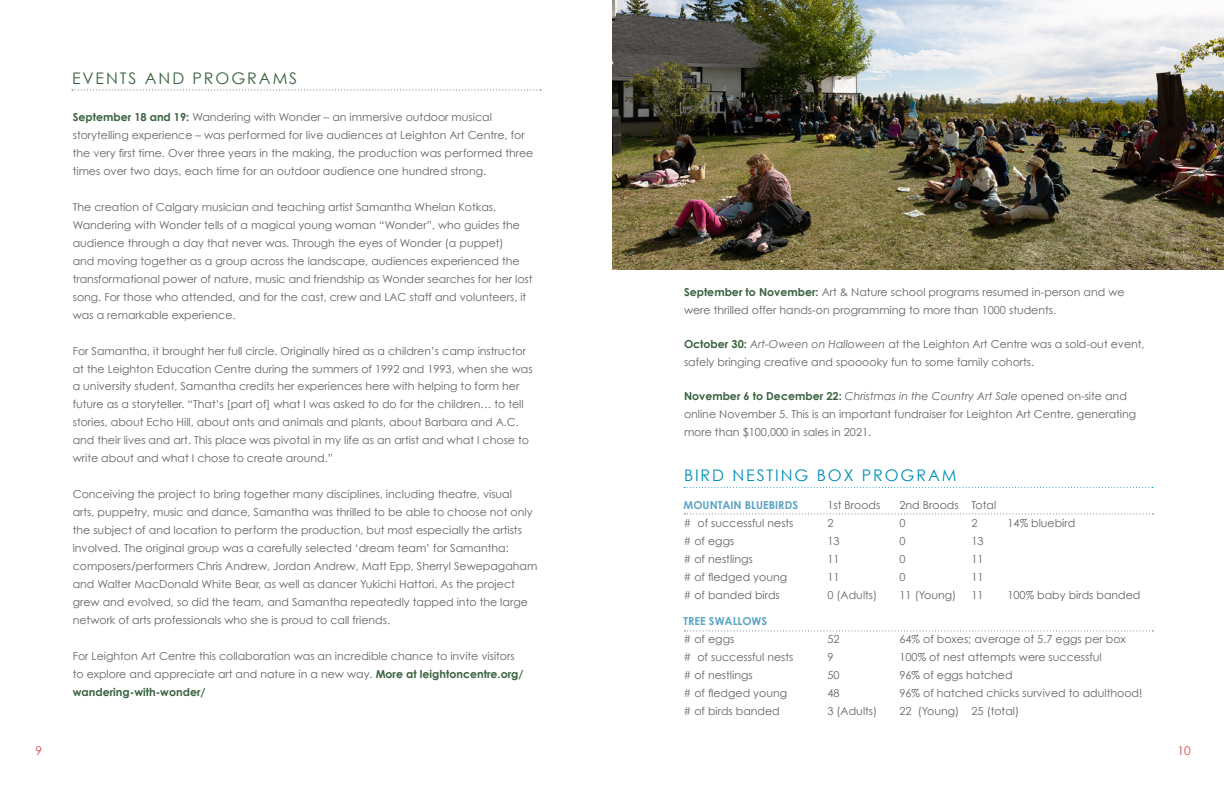
<style>
.page{position:relative;width:1224px;height:792px;background:#fff}
.page>*{position:absolute;margin:0;border:0;box-sizing:border-box;transform-origin:0 0}
.t1{font:16px "Century Gothic";letter-spacing:.12em;color:#0090b6}
.t2{font:16px "Century Gothic";letter-spacing:.12em;color:#3a6240}
.t3{font:12px "Century Gothic";color:#d9484a}
.t4{font:11px/18px "Century Gothic";color:#626466}
.t5{font:700 11px "Century Gothic";color:#5aa4c4}
.s1{font-weight:700;color:#3a6240}
.s2{font-style:italic}
</style>
<div class="page">
<svg style="left:72px;top:90px;width:469px;height:1px"></svg>
<img style="left:612px;top:0;width:612px;height:270px">
<svg style="left:684px;top:487px;width:469px;height:1px"></svg>
<svg style="left:684px;top:513px;width:469px;height:1px"></svg>
<svg style="left:684px;top:630px;width:469px;height:1px"></svg>
<h1 class="t2" style="left:72px;top:67px;width:227px">EVENTS AND PROGRAMS</h1>
<p class="t4" style="left:73px;top:107px;width:462px"><span class="s1">September 18 and 19:</span> Wandering with Wonder – an immersive outdoor musical storytelling experience – was performed for live audiences at Leighton Art Centre, for the very first time. Over three years in the making, the production was performed three times over two days, each time for an outdoor audience one hundred strong.</p>
<p class="t4" style="left:73px;top:197px;width:461px">The creation of Calgary musician and teaching artist Samantha Whelan Kotkas, Wandering with Wonder tells of a magical young woman “Wonder”, who guides the audience through a day that never was. Through the eyes of Wonder (a puppet)<br>and moving together as a group across the landscape, audiences experienced the transformational power of nature, music and friendship as Wonder searches for her lost song. For those who attended, and for the cast, crew and LAC staff and volunteers, it was a remarkable experience.</p>
<p class="t4" style="left:73px;top:341px;width:461px">For Samantha, it brought her full circle. Originally hired as a children’s camp instructor at the Leighton Education Centre during the summers of 1992 and 1993, when she was a university student, Samantha credits her experiences here with helping to form her future as a storyteller. “That’s [part of] what I was asked to do for the children… to tell stories, about Echo Hill, about ants and animals and plants, about Barbara and A.C. and their lives and art. This place was pivotal in my life as an artist and what I chose to write about and what I chose to create around.”</p>
<p class="t4" style="left:73px;top:485px;width:466px">Conceiving the project to bring together many disciplines, including theatre, visual<br>arts, puppetry, music and dance, Samantha was thrilled to be able to choose not only the subject of and location to perform the production, but most especially the artists involved. The original group was a carefully selected ‘dream team’ for Samantha: composers/performers Chris Andrew, Jordan Andrew, Matt Epp, Sherryl Sewepagaham and Walter MacDonald White Bear, as well as dancer Yukichi Hattori. As the project grew and evolved, so did the team, and Samantha repeatedly tapped into the large network of arts professionals who she is proud to call friends.</p>
<p class="t4" style="left:73px;top:647px;width:452px">For Leighton Art Centre this collaboration was an incredible chance to invite visitors to explore and appreciate art and nature in a new way. <span class="s1">More at leightoncentre.org/ wandering-with-wonder/</span></p>
<p class="t4" style="left:684px;top:283px;width:442px"><span class="s1">September to November:</span> Art &amp; Nature school programs resumed in-person and we were thrilled offer hands-on programming to more than 1000 students.</p>
<p class="t4" style="left:684px;top:335px;width:462px"><span class="s1">October 30:</span> <span class="s2">Art-Oween on Halloween</span> at the Leighton Art Centre was a sold-out event, safely bringing creative and spooooky fun to some family cohorts.</p>
<p class="t4" style="left:684px;top:387px;width:454px"><span class="s1">November 6 to December 22:</span> <span class="s2">Christmas in the Country Art Sale</span> opened on-site and online November 5. This is an important fundraiser for Leighton Art Centre, generating more than $100,000 in sales in 2021.</p>
<h1 class="t1" style="left:684px;top:464px;width:274px">BIRD NESTING BOX PROGRAM</h1>
<p class="t5" style="left:684px;top:497px;width:116px">MOUNTAIN BLUEBIRDS</p>
<p class="t4" style="left:828px;top:496px;width:54px">1st Broods</p>
<p class="t4" style="left:899px;top:496px;width:98px">2nd Broods Total</p>
<p class="t4" style="left:683px;top:514px;width:112px"># of successful nests</p>
<p class="t4" style="left:827px;top:514px;width:8px">2</p>
<p class="t4" style="left:899px;top:514px;width:8px">0</p>
<p class="t4" style="left:971px;top:514px;width:8px">2</p>
<p class="t4" style="left:1007px;top:514px;width:69px">14% bluebird</p>
<p class="t4" style="left:683px;top:532px;width:52px"># of eggs</p>
<p class="t4" style="left:827px;top:532px;width:14px">13</p>
<p class="t4" style="left:899px;top:532px;width:8px">0</p>
<p class="t4" style="left:971px;top:532px;width:14px">13</p>
<p class="t4" style="left:683px;top:550px;width:71px"># of nestlings</p>
<p class="t4" style="left:827px;top:550px;width:14px">11</p>
<p class="t4" style="left:899px;top:550px;width:8px">0</p>
<p class="t4" style="left:971px;top:550px;width:14px">11</p>
<p class="t4" style="left:683px;top:568px;width:105px"># of fledged young</p>
<p class="t4" style="left:827px;top:568px;width:14px">11</p>
<p class="t4" style="left:899px;top:568px;width:8px">0</p>
<p class="t4" style="left:971px;top:568px;width:14px">11</p>
<p class="t4" style="left:683px;top:586px;width:98px"># of banded birds</p>
<p class="t4" style="left:827px;top:586px;width:51px">0 (Adults)</p>
<p class="t4" style="left:899px;top:586px;width:58px">11 (Young)</p>
<p class="t4" style="left:971px;top:586px;width:14px">11</p>
<p class="t4" style="left:1007px;top:586px;width:135px">100% baby birds banded</p>
<p class="t5" style="left:683px;top:613px;width:85px">TREE SWALLOWS</p>
<p class="t4" style="left:683px;top:630px;width:52px"># of eggs</p>
<p class="t4" style="left:827px;top:630px;width:14px">52</p>
<p class="t4" style="left:899px;top:630px;width:228px">64% of boxes; average of 5.7 eggs per box</p>
<p class="t4" style="left:683px;top:648px;width:112px"># of successful nests</p>
<p class="t4" style="left:827px;top:648px;width:8px">9</p>
<p class="t4" style="left:899px;top:648px;width:204px">100% of nest attempts were successful</p>
<p class="t4" style="left:683px;top:666px;width:71px"># of nestlings</p>
<p class="t4" style="left:827px;top:666px;width:14px">50</p>
<p class="t4" style="left:899px;top:666px;width:115px">96% of eggs hatched</p>
<p class="t4" style="left:683px;top:684px;width:105px"># of fledged young</p>
<p class="t4" style="left:827px;top:684px;width:14px">48</p>
<p class="t4" style="left:899px;top:684px;width:244px">96% of hatched chicks survived to adulthood!</p>
<p class="t4" style="left:683px;top:702px;width:98px"># of birds banded</p>
<p class="t4" style="left:827px;top:702px;width:51px">3 (Adults)</p>
<p class="t4" style="left:899px;top:702px;width:121px">22 (Young) 25 (total)</p>
<p class="t3" style="left:35px;top:742px;width:8px">9</p>
<p class="t3" style="left:1178px;top:742px;width:15px">10</p>
</div>
